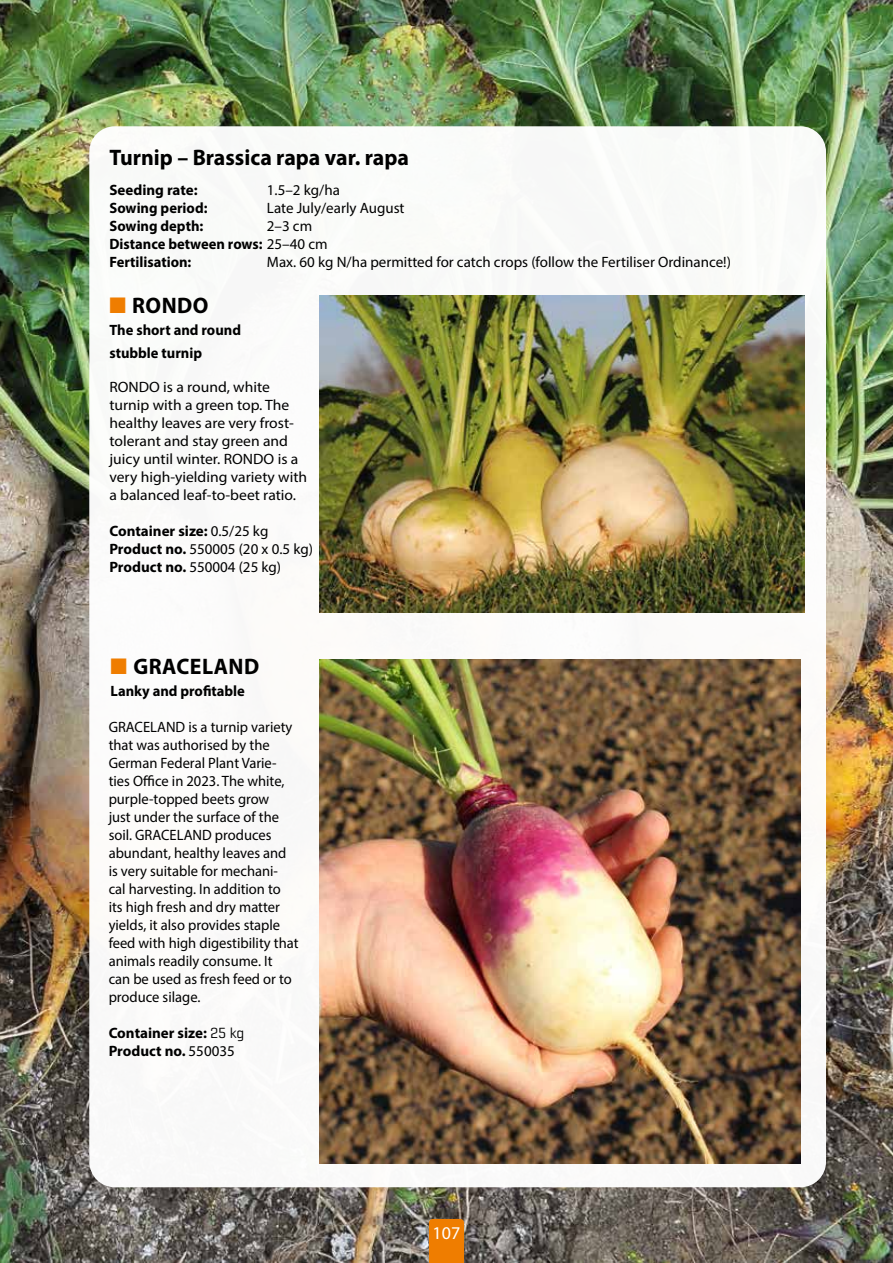
<style>
.page{position:relative;width:893px;height:1263px;background:#fff}
.page>*{position:absolute;margin:0;border:0;box-sizing:border-box;transform-origin:0 0}
.t1{font:700 22.5px "Myriad Pro";color:#000}
.t2{font:700 22.5px "Myriad Pro";letter-spacing:.02em;color:#000}
.t3{font:18px "Myriad Pro";color:#fff}
.t4{font:15px/18px "Myriad Pro";color:#000}
.t5{font:15px/18px "Myriad Pro";color:#000;scale:1.04 1}
.t6{font:700 15px/18px "Myriad Pro";color:#000}
.s1{font-weight:400}
.s2{color:#ef7d00}
.s3{font-weight:700}
.s4{font-family:"Geogrotesque";font-weight:400}
</style>
<div class="page">
<img style="left:0;top:0;width:893px;height:1263px">
<div style="left:89px;top:126px;width:737px;height:1061px;background:#fff;border-radius:26px"></div>
<img style="left:320px;top:296px;width:484px;height:316px">
<img style="left:320px;top:659px;width:480px;height:505px">
<div style="left:429px;top:1219px;width:35px;height:44px;background:#ef7d00"></div>
<h1 class="t1" style="left:109px;top:142px;width:301px">Turnip – Brassica rapa var. rapa</h1>
<p class="t6" style="left:109px;top:180px;width:90px">Seeding rate:</p>
<p class="t4" style="left:267px;top:181px;width:74px">1.5–2 kg/ha</p>
<p class="t6" style="left:109px;top:198px;width:100px">Sowing period:</p>
<p class="t4" style="left:267px;top:199px;width:139px">Late July/early August</p>
<p class="t6" style="left:109px;top:216px;width:96px">Sowing depth:</p>
<p class="t6" style="left:109px;top:216px;width:220px;text-indent:158px"><span class="s1">2–3 cm<br></span>Distance between rows: <span class="s1">25–40 cm<br></span>Fertilisation:</p>
<p class="t4" style="left:267px;top:253px;width:465px">Max. 60 kg N/ha permitted for catch crops (follow the Fertiliser Ordinance!)</p>
<h1 class="t1" style="left:109px;top:290px;width:101px"><span class="s2">■</span> RONDO</h1>
<p class="t6" style="left:109px;top:318px;width:133px;line-height:22.5px">The short and round stubble turnip</p>
<p class="t5" style="left:109px;top:378px;width:192px">RONDO is a round, white turnip with a green top. The healthy leaves are very frost&shy;tolerant and stay green and juicy until winter. RONDO is a very high-yielding variety with a balanced leaf-to-beet ratio.</p>
<p class="t4" style="left:109px;top:522px;width:205px"><span class="s3">Container size:</span> 0.5/25 kg<br><span class="s3">Product no.</span> 550005 (20 x 0.5 kg)<br><span class="s3">Product no.</span> 550004 (25 kg)</p>
<h1 class="t2" style="left:111px;top:652px;width:150px"><span class="s2">■</span> GRACELAND</h1>
<p class="t6" style="left:111px;top:682px;width:136px">Lanky and profitable</p>
<p class="t4" style="left:109px;top:718px;width:191px">GRACELAND is a turnip variety that was authorised by the<br>German Federal Plant Varie&shy;ties Office in 2023. The white, purple-topped beets grow<br>just under the surface of the soil. GRACELAND produces abundant, healthy leaves and is very suitable for mechani&shy;cal harvesting. In addition to its high fresh and dry matter yields, it also provides staple feed with high digestibility that animals readily consume. It<br>can be used as fresh feed or to produce silage.</p>
<p class="t6" style="left:109px;top:1024px;width:137px">Container size: <span class="s4">25 kg<br></span>Product no. <span class="s1">550035</span></p>
<p class="t3" style="left:433px;top:1222px;width:29px">107</p>
</div>
